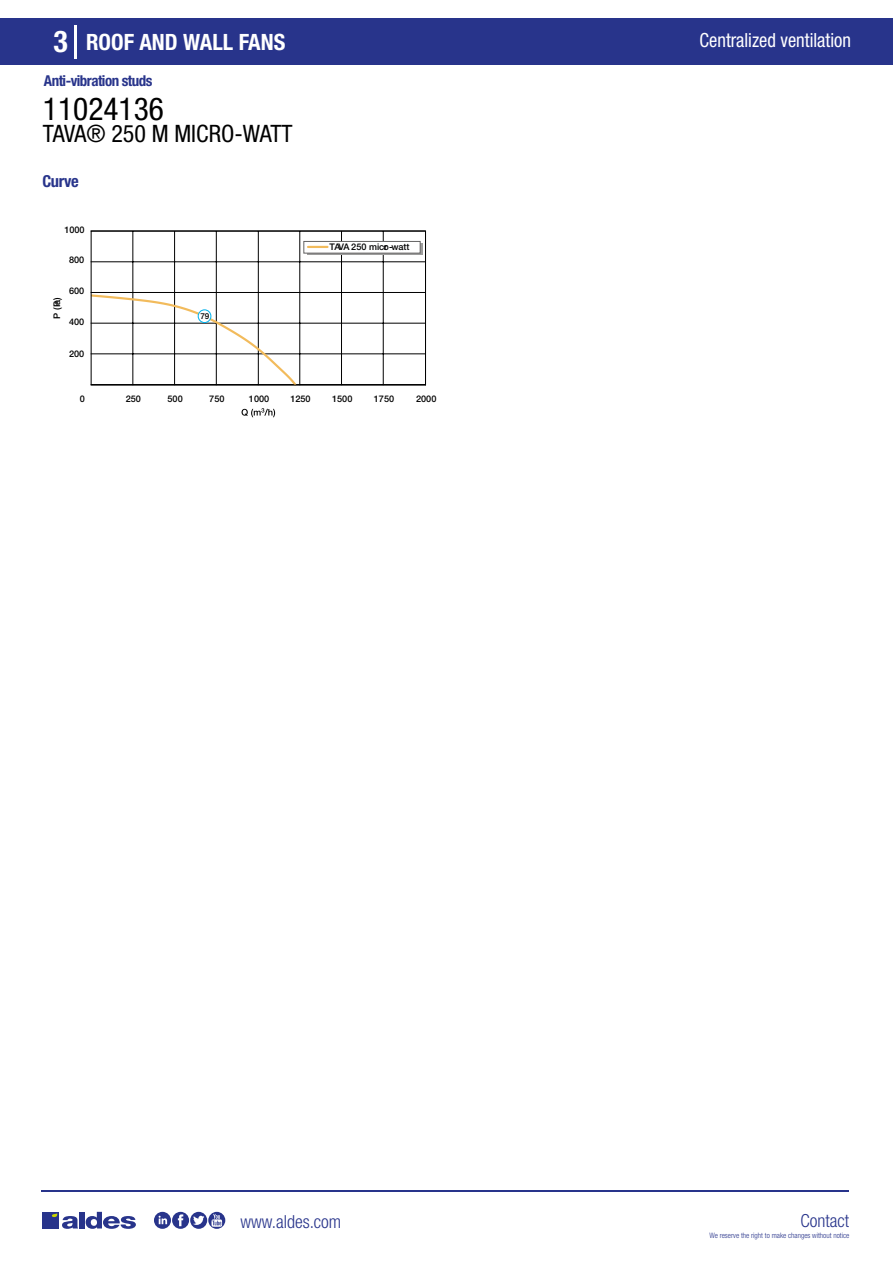
<style>
.page{position:relative;width:893px;height:1263px;background:#fff}
.page>*{position:absolute;margin:0;border:0;box-sizing:border-box;transform-origin:0 0}
.t1{font:condensed 31.5px "Helvetica Neue LT Std";color:#000}
.t2{font:700 condensed 30px "Helvetica Neue LT Std";color:#fff}
.t3{font:condensed 24px "Helvetica Neue LT Std";color:#000}
.t4{font:700 condensed 22.5px "Helvetica Neue LT Std";color:#fff}
.t5{font:condensed 19.5px "Helvetica Neue LT Std";color:#fff;scale:.95 1}
.t6{font:300 condensed 18px "Helvetica Neue";color:#28348b}
.t7{font:700 condensed 16.5px "Helvetica Neue LT Std";letter-spacing:-.025em;color:#28348b}
.t8{font:700 condensed 15px "Helvetica Neue LT Std";letter-spacing:-.035em;color:#28348b}
.t9{font:500 9.15px "Helvetica Neue";color:#000}
.t10{font:500 8.1px "Helvetica Neue";color:#000}
.t11{font:300 condensed 7.5px "Helvetica Neue";color:#28348b}
</style>
<div class="page">
<div style="left:0;top:18px;width:893px;height:46px;background:#28348b"></div>
<hr style="left:74px;top:25px;width:2px;height:33px;background:#fff">
<hr style="left:41px;top:1190px;width:808px;height:1px;background:#28348b">
<svg style="left:154px;top:1212px;width:71px;height:17px"></svg>
<div style="left:42px;top:1212px;width:17px;height:16px;background:#28348b"></div>
<div style="left:79px;top:1212px;width:5px;height:16px;background:#28348b"></div>
<svg style="left:86px;top:1212px;width:50px;height:17px"></svg>
<svg style="left:52px;top:1213px;width:26px;height:16px"></svg>
<svg style="left:242px;top:408px;width:33px;height:9px"></svg>
<hr style="left:133px;top:231px;width:1px;height:154px;background:#000">
<hr style="left:299px;top:231px;width:1px;height:154px;background:#000">
<hr style="left:341px;top:231px;width:1px;height:154px;background:#000">
<hr style="left:383px;top:231px;width:1px;height:154px;background:#000">
<hr style="left:174px;top:231px;width:1px;height:154px;background:#000">
<hr style="left:216px;top:231px;width:1px;height:154px;background:#000">
<hr style="left:258px;top:231px;width:1px;height:154px;background:#000">
<hr style="left:91px;top:354px;width:334px;height:1px;background:#000">
<hr style="left:91px;top:323px;width:334px;height:1px;background:#000">
<hr style="left:91px;top:292px;width:334px;height:1px;background:#000">
<hr style="left:91px;top:262px;width:334px;height:1px;background:#000">
<div style="left:307px;top:244px;width:115px;height:11px;background:#7d7c7c"></div>
<div style="left:304px;top:241px;width:116px;height:12px;background:#fff;border:1px solid #646363"></div>
<svg style="left:308px;top:246px;width:19px;height:2px"></svg>
<svg style="left:90px;top:293px;width:208px;height:93px"></svg>
<div style="left:91px;top:230px;width:335px;height:156px;border:1px solid #000"></div>
<div style="left:198px;top:310px;width:13px;height:13px;background:#fff;border-radius:50%"></div>
<div style="left:198px;top:309px;width:13px;height:14px;border:1px solid #00b1eb;border-radius:50%"></div>
<h2 class="t2" style="left:54px;top:24px;width:16px">3</h2>
<h3 class="t4" style="left:86px;top:28px;width:201px">ROOF AND WALL FANS</h3>
<h3 class="t5" style="left:700px;top:29px;width:161px">Centralized ventilation</h3>
<h3 class="t8" style="left:44px;top:71px;width:110px">Anti-vibration studs</h3>
<h1 class="t1" style="left:43px;top:91px;width:122px">11024136</h1>
<h3 class="t3" style="left:43px;top:120px;width:251px">TAVA® 250 M MICRO-WATT</h3>
<h3 class="t7" style="left:43px;top:171px;width:38px">Curve</h3>
<p class="t9" style="left:64px;top:224px;width:22px">1000</p>
<p class="t9" style="left:69px;top:254px;width:17px">800</p>
<p class="t9" style="left:69px;top:285px;width:17px">600</p>
<p class="t9" style="left:51px;top:305px;width:9px;rotate:-90deg">a)</p>
<p class="t9" style="left:51px;top:319px;width:19px;rotate:-90deg">P (P</p>
<p class="t10" style="left:200px;top:311px;width:11px">79</p>
<p class="t9" style="left:69px;top:316px;width:17px">400</p>
<p class="t9" style="left:69px;top:348px;width:17px">200</p>
<p class="t9" style="left:330px;top:241px;width:81px">TAVA 250 micro-watt</p>
<p class="t9" style="left:80px;top:394px;width:7px">0</p>
<p class="t9" style="left:126px;top:394px;width:17px">250</p>
<p class="t9" style="left:168px;top:394px;width:17px">500</p>
<p class="t9" style="left:209px;top:394px;width:17px">750</p>
<p class="t9" style="left:249px;top:394px;width:22px">1000</p>
<p class="t9" style="left:290px;top:394px;width:22px">1250</p>
<p class="t9" style="left:332px;top:394px;width:22px">1500</p>
<p class="t9" style="left:374px;top:394px;width:22px">1750</p>
<p class="t9" style="left:416px;top:394px;width:22px">2000</p>
<h3 class="t6" style="left:240px;top:1211px;width:102px">www.aldes.com</h3>
<h3 class="t6" style="left:800px;top:1211px;width:50px">Contact</h3>
<p class="t11" style="left:709px;top:1230px;width:141px">We reserve the right to make changes without notice</p>
</div>
